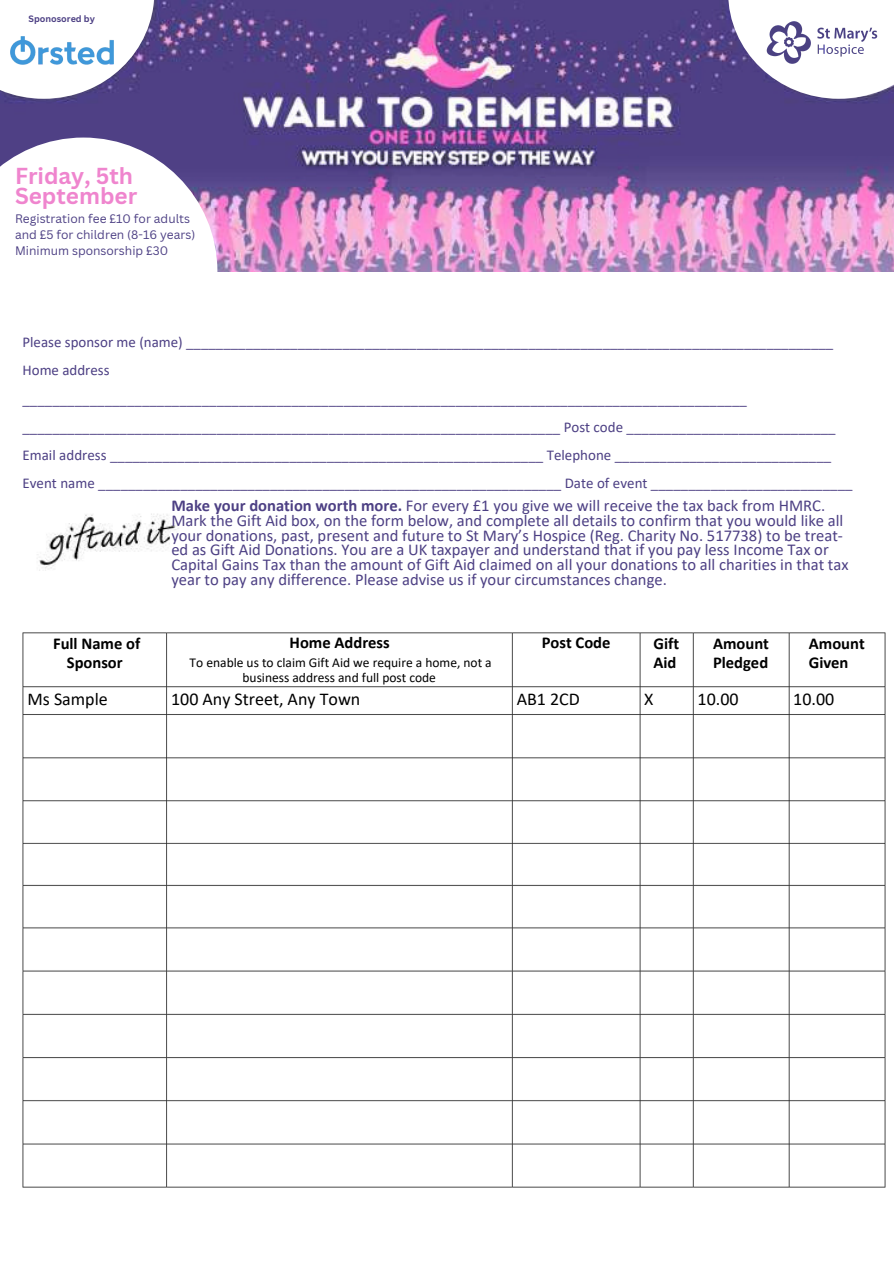
<style>
.page{position:relative;width:894px;height:1264px;background:#fff}
.page>*{position:absolute;margin:0;border:0;box-sizing:border-box;transform-origin:0 0}
.t1{font:700 22.5px/20.2px "Canva Sans";color:#ef85ce}
.t2{font:18px "Calibri";color:#000}
.t3{font:16.5px/14.7px "Calibri";color:#4d4084}
.t4{font:700 16.5px/19.2px "Calibri";color:#000}
.t5{font:15px/28.2px "Calibri";color:#4d4084}
.t6{font:13.5px "Calibri";color:#000}
.t7{font:12px/16px "Canva Sans";color:#4d4084}
.t8{font:700 9px "Canva Sans";color:#4d4084}
.s1{font-weight:700}
</style>
<div class="page">
<img style="left:37px;top:513px;width:142px;height:58px">
<img style="left:22px;top:632px;width:864px;height:556px">
<img style="left:0;top:0;width:893px;height:271px">
<svg style="left:0;top:137px;width:217px;height:134px"></svg>
<svg style="left:0;top:0;width:154px;height:99px"></svg>
<svg style="left:728px;top:0;width:165px;height:99px"></svg>
<img style="left:751px;top:8px;width:141px;height:69px">
<img style="left:10px;top:24px;width:104px;height:54px">
<h4 class="t8" style="left:28px;top:12px;width:68px">Sponosored by</h4>
<h4 class="t1" style="left:15px;top:165px;width:124px">Friday, 5th<br>September</h4>
<h3 class="t7" style="left:15px;top:210px;width:182px">Registration fee £10 for adults and £5 for children (8-16 years)<br>Minimum sponsorship £30</h3>
<h6 class="t5" style="left:22px;top:329px;width:831px">Please sponsor me (name) _______________________________________________________________________________________ Home address<br>_________________________________________________________________________________________________ ________________________________________________________________________ Post code ____________________________ Email address __________________________________________________________ Telephone _____________________________ Event name ______________________________________________________________ Date of event ___________________________</h6>
<h4 class="t3" style="left:171px;top:500px;width:678px"><span class="s1">Make your donation worth more.</span> For every £1 you give we will receive the tax back from HMRC.<br>Mark the Gift Aid box, on the form below, and complete all details to confirm that you would like all your donations, past, present and future to St Mary’s Hospice (Reg. Charity No. 517738) to be treat&shy;ed as Gift Aid Donations. You are a UK taxpayer and understand that if you pay less Income Tax or Capital Gains Tax than the amount of Gift Aid claimed on all your donations to all charities in that tax year to pay any difference. Please advise us if your circumstances change.</h4>
<h5 class="t4" style="left:53px;top:635px;width:89px;text-align:center">Full Name of<br>Sponsor</h5>
<h4 class="t4" style="left:289px;top:634px;width:102px">Home Address</h4>
<p class="t4" style="left:541px;top:634px;width:70px">Post Code</p>
<p class="t4" style="left:653px;top:635px;width:27px">Gift<br>Aid</p>
<h3 class="t4" style="left:712px;top:635px;width:57px">Amount<br>Pledged</h3>
<h3 class="t4" style="left:808px;top:635px;width:57px">Amount</h3>
<h5 class="t6" style="left:190px;top:656px;width:303px">To enable us to claim Gift Aid we require a home, not a</h5>
<h3 class="t4" style="left:808px;top:654px;width:41px">Given</h3>
<h5 class="t6" style="left:242px;top:672px;width:195px">business address and full post code</h5>
<h4 class="t2" style="left:27px;top:691px;width:82px">Ms Sample</h4>
<h3 class="t2" style="left:171px;top:691px;width:191px">100 Any Street, Any Town</h3>
<h2 class="t2" style="left:516px;top:691px;width:65px">AB1 2CD</h2>
<h3 class="t2" style="left:644px;top:691px;width:11px">X</h3>
<p class="t2" style="left:697px;top:691px;width:42px">10.00</p>
<h3 class="t2" style="left:793px;top:691px;width:42px">10.00</h3>
</div>
